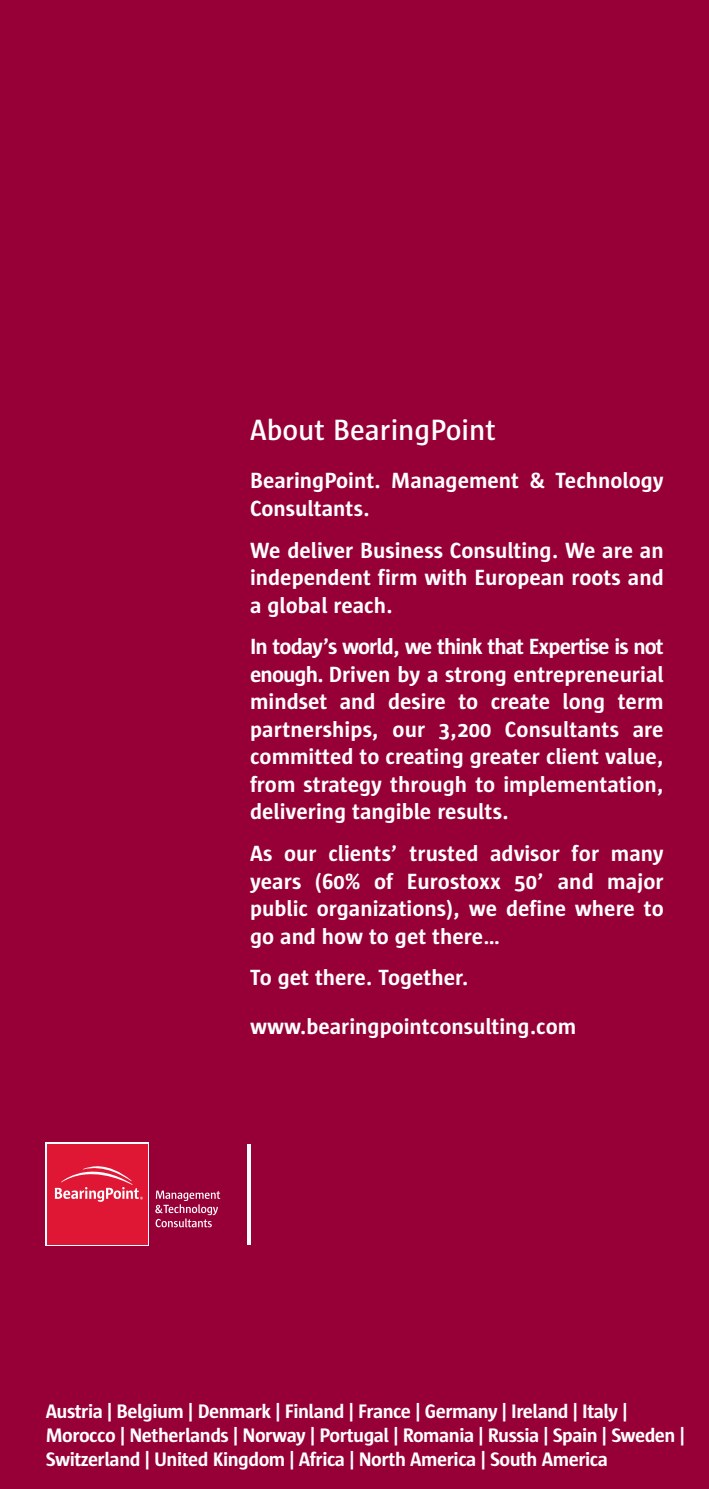
<style>
.page{position:relative;width:709px;height:1489px;background:#fff}
.page>*{position:absolute;margin:0;border:0;box-sizing:border-box;transform-origin:0 0}
.t1{font:600 30px "Sun";color:#fff}
.t2{font:700 22.5px/27.5px "Sun";color:#fff;text-align:justify}
.t3{font:700 20px/24px "Sun";letter-spacing:-.025em;color:#fff}
</style>
<div class="page">
<div style="left:0;top:0;width:709px;height:1488px;background:#970036"></div>
<div style="left:45px;top:1142px;width:104px;height:104px;background:linear-gradient(to right,#e01734,#e01734)"></div>
<hr style="left:247px;top:1144px;width:3px;height:100px;background:#fff">
<svg style="left:155px;top:1190px;width:65px;height:37px"></svg>
<div style="left:47px;top:1144px;width:100px;height:100px;background:#e01734"></div>
<svg style="left:55px;top:1166px;width:88px;height:35px"></svg>
<h1 class="t1" style="left:250px;top:418px;width:247px">About BearingPoint</h1>
<p class="t2" style="left:250px;top:468px;width:415px">BearingPoint. Management &amp; Technology<br>Consultants.</p>
<p class="t2" style="left:250px;top:538px;width:415px">We deliver Business Consulting. We are an independent firm with European roots and a global reach.</p>
<p class="t2" style="left:250px;top:634px;width:415px">In today’s world, we think that Expertise is not enough. Driven by a strong entrepreneurial mindset and desire to create long term partnerships, our 3,200 Consultants are committed to creating greater client value, from strategy through to implementation, delivering tangible results.</p>
<p class="t2" style="left:250px;top:841px;width:415px">As our clients’ trusted advisor for many years (60% of Eurostoxx 50’ and major public organizations), we define where to go and how to get there…</p>
<p class="t2" style="left:250px;top:955px;width:327px;line-height:48.2px">To get there. Together. www.bearingpointconsulting.com</p>
<p class="t3" style="left:46px;top:1400px;width:640px">Austria | Belgium | Denmark | Finland | France | Germany | Ireland | Italy |<br>Morocco | Netherlands | Norway | Portugal | Romania | Russia | Spain | Sweden |<br>Switzerland | United Kingdom | Africa | North America | South America</p>
</div>
